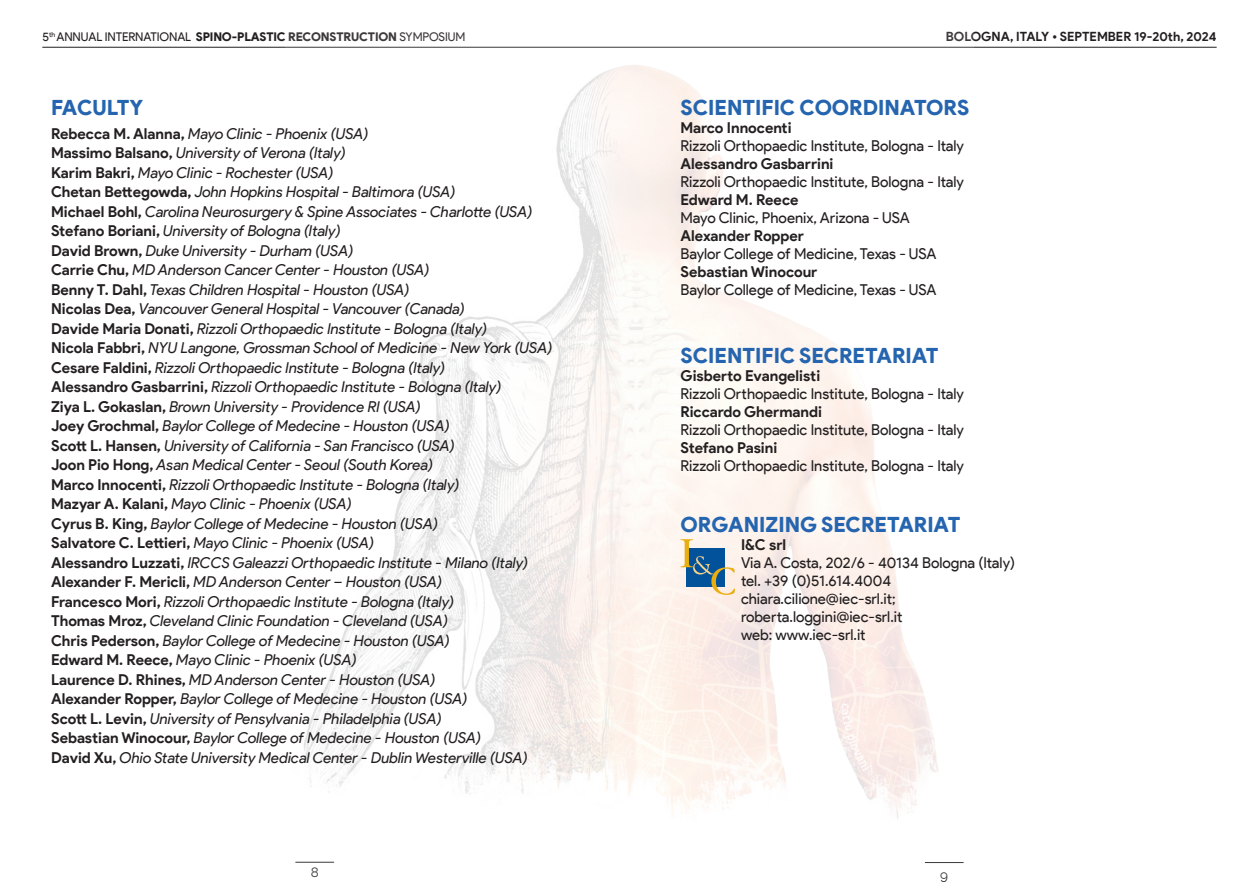
<style>
.page{position:relative;width:1259px;height:893px;background:#fff}
.page>*{position:absolute;margin:0;border:0;box-sizing:border-box;transform-origin:0 0}
.t1{font:900 21px "Product Sans";color:#2565af}
.t2{font:italic 15px/19.5px "Product Sans";color:#231f20}
.t3{font:15px/18px "Product Sans";color:#231f20}
.t4{font:700 15px "Product Sans";color:#231f20}
.t5{font:13.5px "Raleway";color:#231f20}
.t6{font:700 12.75px "Product Sans";color:#231f20}
.t7{font:12px "Product Sans";letter-spacing:-.01em;color:#231f20}
.s1{font-weight:900}
.s2{font-weight:700;font-style:normal}
</style>
<div class="page">
<hr style="left:42px;top:47px;width:1174px;height:1px;background:#231f20">
<img style="left:285px;top:46px;width:688px;height:817px">
<svg style="left:680px;top:539px;width:55px;height:56px;background:#92a7b1"></svg>
<p class="t7" style="left:43px;top:30px;width:424px">5<sup>th</sup> ANNUAL INTERNATIONAL <span class="s1">SPINO-PLASTIC RECONSTRUCTION</span> SYMPOSIUM</p>
<p class="t6" style="left:946px;top:29px;width:272px">BOLOGNA, ITALY • SEPTEMBER 19-20th, 2024</p>
<h1 class="t1" style="left:51px;top:94px;width:94px">FACULTY</h1>
<p class="t2" style="left:51px;top:124px;width:503px"><span class="s2">Rebecca M. Alanna,</span> Mayo Clinic - Phoenix (USA)<br><span class="s2">Massimo Balsano,</span> University of Verona (Italy)<br><span class="s2">Karim Bakri,</span> Mayo Clinic - Rochester (USA)<br><span class="s2">Chetan Bettegowda,</span> John Hopkins Hospital - Baltimora (USA)<br><span class="s2">Michael Bohl,</span> Carolina Neurosurgery &amp; Spine Associates - Charlotte (USA)<br><span class="s2">Stefano Boriani,</span> University of Bologna (Italy)<br><span class="s2">David Brown,</span> Duke University - Durham (USA)<br><span class="s2">Carrie Chu,</span> MD Anderson Cancer Center - Houston (USA)<br><span class="s2">Benny T. Dahl,</span> Texas Children Hospital - Houston (USA)<br><span class="s2">Nicolas Dea,</span> Vancouver General Hospital - Vancouver (Canada)<br><span class="s2">Davide Maria Donati,</span> Rizzoli Orthopaedic Institute - Bologna (Italy)<br><span class="s2">Nicola Fabbri,</span> NYU Langone, Grossman School of Medicine - New York (USA)<br><span class="s2">Cesare Faldini,</span> Rizzoli Orthopaedic Institute - Bologna (Italy)<br><span class="s2">Alessandro Gasbarrini,</span> Rizzoli Orthopaedic Institute - Bologna (Italy)<br><span class="s2">Ziya L. Gokaslan,</span> Brown University - Providence RI (USA)<br><span class="s2">Joey Grochmal,</span> Baylor College of Medecine - Houston (USA)<br><span class="s2">Scott L. Hansen,</span> University of California - San Francisco (USA)<br><span class="s2">Joon Pio Hong,</span> Asan Medical Center - Seoul (South Korea)<br><span class="s2">Marco Innocenti,</span> Rizzoli Orthopaedic Institute - Bologna (Italy)<br><span class="s2">Mazyar A. Kalani,</span> Mayo Clinic - Phoenix (USA)<br><span class="s2">Cyrus B. King,</span> Baylor College of Medecine - Houston (USA)<br><span class="s2">Salvatore C. Lettieri,</span> Mayo Clinic - Phoenix (USA)<br><span class="s2">Alessandro Luzzati,</span> IRCCS Galeazzi Orthopaedic Institute - Milano (Italy)<br><span class="s2">Alexander F. Mericli,</span> MD Anderson Center – Houston (USA)<br><span class="s2">Francesco Mori,</span> Rizzoli Orthopaedic Institute - Bologna (Italy)<br><span class="s2">Thomas Mroz,</span> Cleveland Clinic Foundation - Cleveland (USA)<br><span class="s2">Chris Pederson,</span> Baylor College of Medecine - Houston (USA)<br><span class="s2">Edward M. Reece,</span> Mayo Clinic - Phoenix (USA)<br><span class="s2">Laurence D. Rhines,</span> MD Anderson Center - Houston (USA)<br><span class="s2">Alexander Ropper,</span> Baylor College of Medecine - Houston (USA)<br><span class="s2">Scott L. Levin,</span> University of Pensylvania - Philadelphia (USA)<br><span class="s2">Sebastian Winocour,</span> Baylor College of Medecine - Houston (USA)<br><span class="s2">David Xu,</span> Ohio State University Medical Center - Dublin Westerville (USA)</p>
<p class="t5" style="left:311px;top:865px;width:10px">8</p>
<h1 class="t1" style="left:680px;top:94px;width:290px">SCIENTIFIC COORDINATORS</h1>
<p class="t4" style="left:680px;top:118px;width:113px">Marco Innocenti</p>
<p class="t3" style="left:680px;top:136px;width:285px">Rizzoli Orthopaedic Institute, Bologna - Italy</p>
<p class="t4" style="left:680px;top:154px;width:154px">Alessandro Gasbarrini</p>
<p class="t3" style="left:680px;top:172px;width:285px">Rizzoli Orthopaedic Institute, Bologna - Italy</p>
<p class="t4" style="left:680px;top:190px;width:119px">Edward M. Reece</p>
<p class="t3" style="left:680px;top:208px;width:231px">Mayo Clinic, Phoenix, Arizona - USA</p>
<p class="t4" style="left:680px;top:226px;width:125px">Alexander Ropper</p>
<p class="t3" style="left:680px;top:244px;width:258px">Baylor College of Medicine, Texas - USA</p>
<p class="t4" style="left:680px;top:262px;width:138px">Sebastian Winocour</p>
<p class="t3" style="left:680px;top:280px;width:258px">Baylor College of Medicine, Texas - USA</p>
<h1 class="t1" style="left:680px;top:343px;width:260px">SCIENTIFIC SECRETARIAT</h1>
<p class="t4" style="left:680px;top:367px;width:141px">Gisberto Evangelisti</p>
<p class="t3" style="left:680px;top:385px;width:285px">Rizzoli Orthopaedic Institute, Bologna - Italy</p>
<p class="t4" style="left:680px;top:403px;width:143px">Riccardo Ghermandi</p>
<p class="t3" style="left:680px;top:421px;width:285px">Rizzoli Orthopaedic Institute, Bologna - Italy</p>
<p class="t4" style="left:680px;top:439px;width:98px">Stefano Pasini</p>
<p class="t3" style="left:680px;top:457px;width:285px">Rizzoli Orthopaedic Institute, Bologna - Italy</p>
<h1 class="t1" style="left:680px;top:512px;width:281px">ORGANIZING SECRETARIAT</h1>
<p class="t4" style="left:741px;top:536px;width:47px">I&amp;C srl</p>
<p class="t3" style="left:741px;top:554px;width:276px">Via A. Costa, 202/6 - 40134 Bologna (Italy) tel. +39 (0)51.614.4004 chiara.cilione@iec-srl.it; roberta.loggini@iec-srl.it<br>web: www.iec-srl.it</p>
<p class="t5" style="left:940px;top:868px;width:9px">9</p>
</div>
